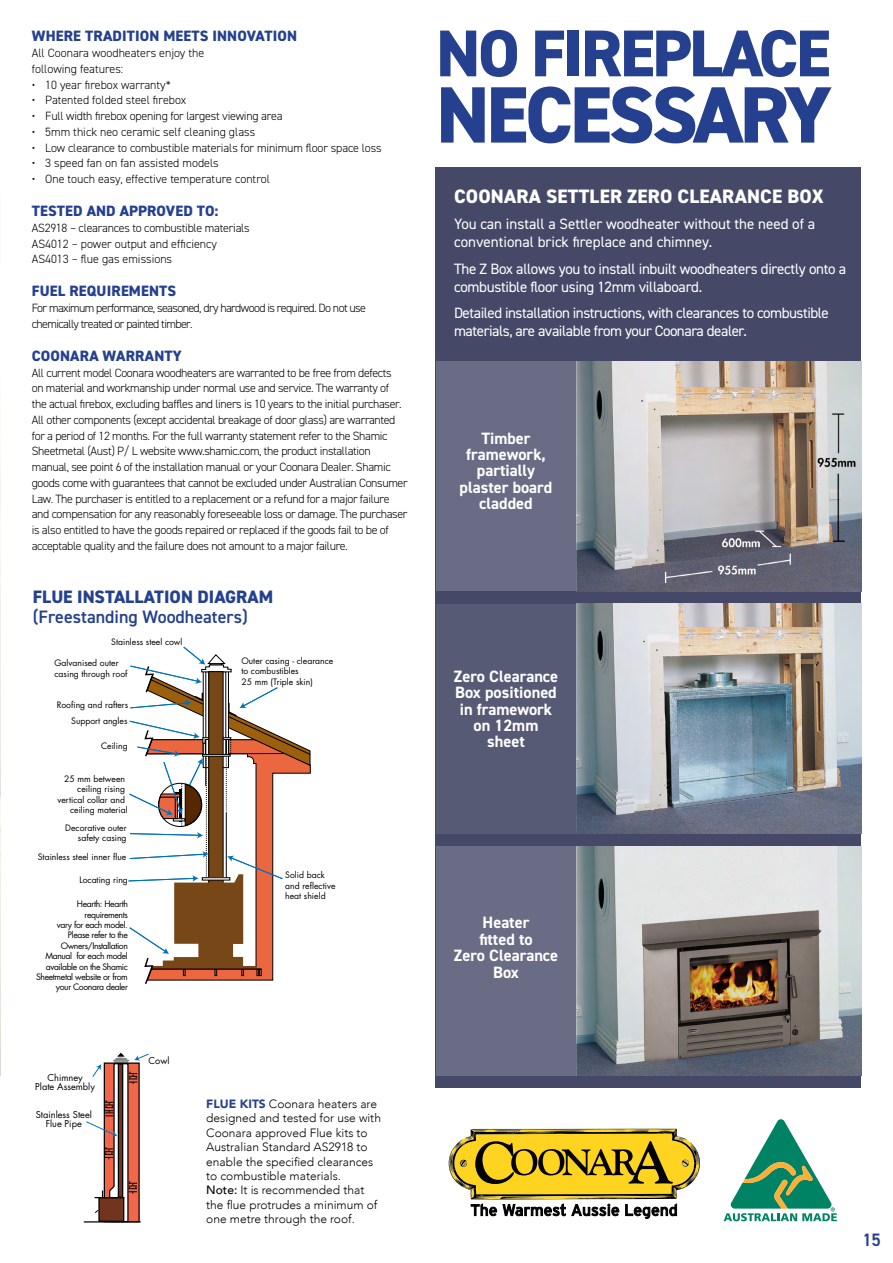
<style>
.page{position:relative;width:893px;height:1263px;background:#fff}
.page>*{position:absolute;margin:0;border:0;box-sizing:border-box;transform-origin:0 0}
.t1{font:800 80.1px "DIN2014";letter-spacing:-.04em;color:#25408f}
.t2{font:800 66.3px "DIN2014";letter-spacing:-.035em;color:#25408f}
.t3{font:800 19.5px "DIN2014";letter-spacing:.01em;color:#fff}
.t4{font:600 18px "DIN2014";color:#25408f}
.t5{font:800 18px "DIN2014";color:#25408f}
.t6{font:700 16.5px/16.5px "DIN2014";color:#fff;text-align:center}
.t7{font:15px/18px "DIN2014";letter-spacing:-.02em;color:#fff}
.t8{font:15px/18px "DIN2014";color:#fff}
.t9{font:800 15px "DIN2014";letter-spacing:.01em;color:#25408f}
.t10{font:300 12px/15.8px "DIN2014";letter-spacing:-.03em;color:#000}
.t11{font:300 12px/15.8px "DIN2014";color:#000}
.t12{font:300 12px/14.4px "Avenir";color:#000}
.t13{font:300 12px/15.8px "DIN2014";letter-spacing:-.05em;color:#000}
.t14{font:300 12px "DIN2014";letter-spacing:-.01em;color:#000}
.t15{font:9.3px/8.7px "Futura";color:#000;text-align:center}
.t16{font:8.7px/10.4px "Futura";color:#000}
.t17{font:8.7px/10.4px "Futura";letter-spacing:-.045em;color:#000;text-align:right}
.s1{font-weight:900;color:#25408f}
.s2{font-weight:500}
</style>
<div class="page">
<img style="left:0;top:444px;width:1px;height:632px">
<svg style="left:448px;top:1129px;width:252px;height:91px"></svg>
<hr style="left:84px;top:1221px;width:57px;height:1px;background:#000">
<svg style="left:86px;top:1053px;width:63px;height:170px"></svg>
<svg style="left:128px;top:647px;width:183px;height:337px"></svg>
<div style="left:436px;top:167px;width:425px;height:921px;background:#454967"></div>
<img style="left:576px;top:361px;width:285px;height:230px">
<div style="left:436px;top:361px;width:140px;height:230px;background:#696c84"></div>
<img style="left:576px;top:604px;width:285px;height:229px">
<div style="left:436px;top:604px;width:140px;height:229px;background:#575a75"></div>
<img style="left:576px;top:846px;width:285px;height:230px">
<div style="left:436px;top:846px;width:140px;height:230px;background:#696c84"></div>
<svg style="left:723px;top:1119px;width:114px;height:103px"></svg>
<p class="t9" style="left:32px;top:26px;width:267px">WHERE TRADITION MEETS INNOVATION</p>
<p class="t11" style="left:32px;top:45px;width:174px">All Coonara woodheaters enjoy the following features:</p>
<p class="t11" style="left:32px;top:77px;width:141px">• 10 year firebox warranty*</p>
<p class="t11" style="left:32px;top:92px;width:156px">• Patented folded steel firebox</p>
<p class="t10" style="left:32px;top:108px;width:252px">• Full width firebox opening for largest viewing area</p>
<p class="t11" style="left:32px;top:124px;width:225px">• 5mm thick neo ceramic self cleaning glass</p>
<p class="t14" style="left:32px;top:140px;width:351px">• Low clearance to combustible materials for minimum floor space loss</p>
<p class="t11" style="left:32px;top:155px;width:188px">• 3 speed fan on fan assisted models</p>
<p class="t11" style="left:32px;top:171px;width:240px">• One touch easy, effective temperature control</p>
<p class="t9" style="left:32px;top:201px;width:188px">TESTED AND APPROVED TO:</p>
<p class="t11" style="left:32px;top:220px;width:219px">AS2918 – clearances to combustible materials<br>AS4012 – power output and efficiency<br>AS4013 – flue gas emissions</p>
<p class="t9" style="left:32px;top:281px;width:146px">FUEL REQUIREMENTS</p>
<p class="t13" style="left:32px;top:300px;width:336px">For maximum performance, seasoned, dry hardwood is required. Do not use chemically treated or painted timber.</p>
<p class="t9" style="left:32px;top:346px;width:151px">COONARA WARRANTY</p>
<p class="t10" style="left:32px;top:365px;width:377px">All current model Coonara woodheaters are warranted to be free from defects<br>on material and workmanship under normal use and service. The warranty of<br>the actual firebox, excluding baffles and liners is 10 years to the initial purchaser.<br>All other components (except accidental breakage of door glass) are warranted for a period of 12 months. For the full warranty statement refer to the Shamic Sheetmetal (Aust) P/ L website www.shamic.com, the product installation manual, see point 6 of the installation manual or your Coonara Dealer. Shamic goods come with guarantees that cannot be excluded under Australian Consumer Law. The purchaser is entitled to a replacement or a refund for a major failure and compensation for any reasonably foreseeable loss or damage. The purchaser is also entitled to have the goods repaired or replaced if the goods fail to be of acceptable quality and the failure does not amount to a major failure.</p>
<h3 class="t5" style="left:33px;top:585px;width:242px">FLUE INSTALLATION DIAGRAM</h3>
<h3 class="t4" style="left:33px;top:605px;width:216px">(Freestanding Woodheaters)</h3>
<p class="t16" style="left:111px;top:636px;width:73px">Stainless steel cowl</p>
<p class="t16" style="left:55px;top:658px;width:75px">Galvanised outer casing through roof</p>
<p class="t16" style="left:57px;top:699px;width:73px">Roofing and rafters</p>
<p class="t16" style="left:71px;top:716px;width:58px">Support angles</p>
<p class="t16" style="left:101px;top:741px;width:28px">Ceiling</p>
<p class="t16" style="left:64px;top:773px;width:62px">25 mm between</p>
<p class="t16" style="left:77px;top:784px;width:49px">ceiling rising</p>
<p class="t16" style="left:58px;top:794px;width:69px">vertical collar and</p>
<p class="t16" style="left:70px;top:804px;width:59px">ceiling material</p>
<p class="t16" style="left:65px;top:822px;width:63px;text-align:right">Decorative outer safety casing</p>
<p class="t16" style="left:38px;top:851px;width:90px">Stainless steel inner flue</p>
<p class="t16" style="left:79px;top:874px;width:50px">Locating ring</p>
<p class="t17" style="left:36px;top:899px;width:93px">Hearth: Hearth requirements<br>vary for each model.<br>Please refer to the<br>Owners/Installation<br>Manual for each model available on the Shamic<br>Sheetmetal website or from your Coonara dealer</p>
<p class="t16" style="left:241px;top:655px;width:94px">Outer casing - clearance to combustibles<br>25 mm (Triple skin)</p>
<p class="t16" style="left:285px;top:870px;width:52px">Solid back and reflective heat shield</p>
<p class="t15" style="left:35px;top:1073px;width:61px">Chimney<br>Plate Assembly</p>
<p class="t15" style="left:36px;top:1110px;width:58px">Stainless Steel<br>Flue Pipe</p>
<p class="t15" style="left:149px;top:1056px;width:22px">Cowl</p>
<p class="t12" style="left:206px;top:1097px;width:176px"><span class="s1">FLUE KITS</span> Coonara heaters are designed and tested for use with<br>Coonara approved Flue kits to<br>Australian Standard AS2918 to enable the specified clearances to combustible materials.<br><span class="s2">Note:</span> It is recommended that the flue protrudes a minimum of one metre through the roof.</p>
<h2 class="t2" style="left:436px;top:9px;width:396px">NO FIREPLACE</h2>
<h1 class="t1" style="left:436px;top:62px;width:397px">NECESSARY</h1>
<h3 class="t3" style="left:454px;top:183px;width:371px">COONARA SETTLER ZERO CLEARANCE BOX</h3>
<p class="t8" style="left:454px;top:215px;width:363px">You can install a Settler woodheater without the need of a conventional brick fireplace and chimney.</p>
<p class="t7" style="left:454px;top:259px;width:394px">The Z Box allows you to install inbuilt woodheaters directly onto a combustible floor using 12mm villaboard.</p>
<p class="t7" style="left:454px;top:304px;width:376px">Detailed installation instructions, with clearances to combustible materials, are available from your Coonara dealer.</p>
<h3 class="t6" style="left:460px;top:429px;width:94px">Timber framework, partially plaster board cladded</h3>
<h3 class="t6" style="left:454px;top:668px;width:106px">Zero Clearance<br>Box positioned in framework on 12mm sheet</h3>
<h3 class="t6" style="left:454px;top:914px;width:106px">Heater<br>fitted to<br>Zero Clearance<br>Box</h3>
<h3 class="t4" style="left:863px;top:1228px;width:20px">15</h3>
</div>
